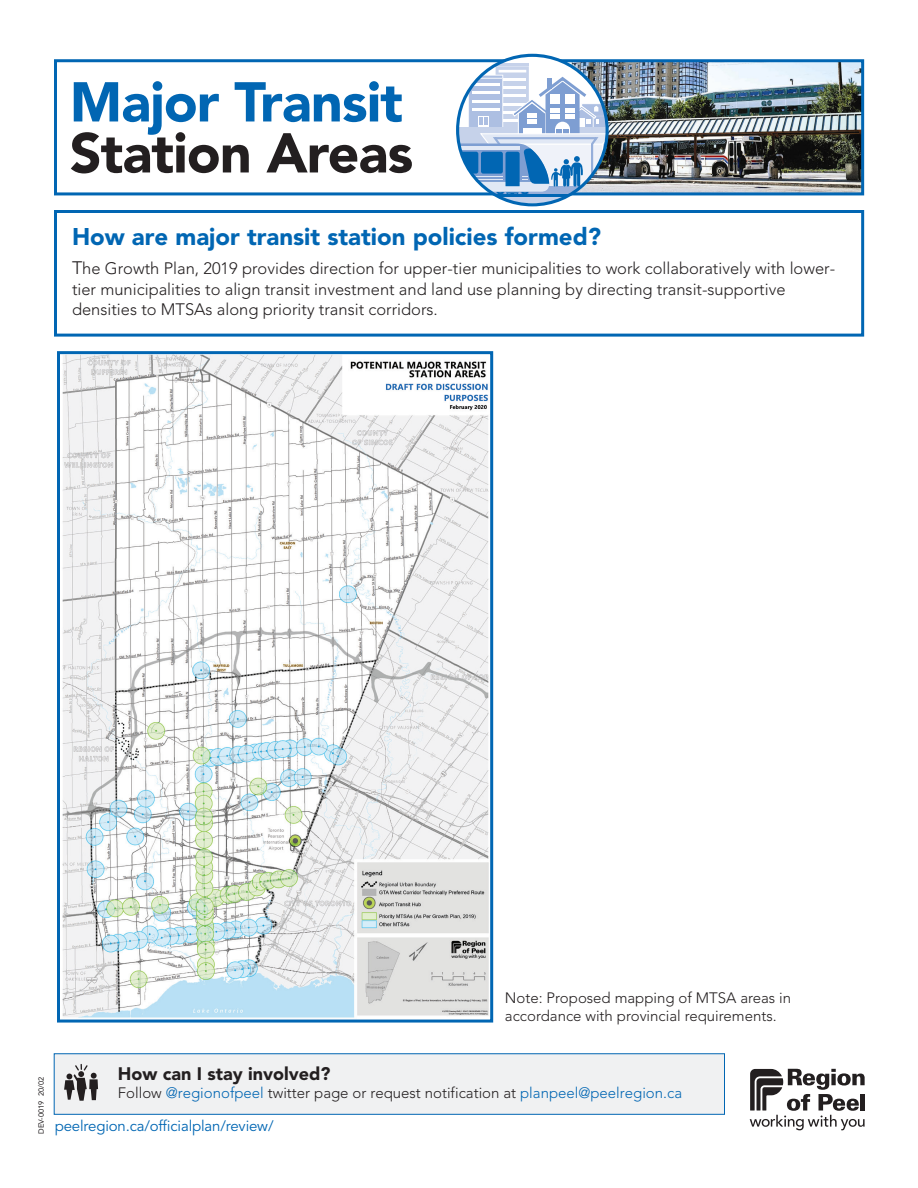
<style>
.page{position:relative;width:918px;height:1188px;background:#fff}
.page>*{position:absolute;margin:0;border:0;box-sizing:border-box;transform-origin:0 0}
.t1{font:900 55.5px/51px "Avenir LT Std";letter-spacing:-.015em;color:#0166b3}
.t2{font:900 24px "Avenir LT Std";color:#0166b3}
.t3{font:900 18px "Avenir LT Std";color:#231f20}
.t4{font:300 16.5px/20.1px "Avenir LT Std";color:#231f20}
.t5{font:300 15px/18px "Avenir LT Std";color:#231f20}
.t6{font:15px "Avenir LT Std";letter-spacing:-.01em;color:#0166b3}
.t7{font:7.5px "Avenir LT Std";color:#231f20}
.s1{color:#231f20}
.s2{font-size:18px}
.s3{color:#0166b3}
</style>
<div class="page">
<div style="left:54px;top:210px;width:810px;height:127px;background:#fff;border:3px solid #0166b3"></div>
<svg style="left:750px;top:1069px;width:115px;height:61px"></svg>
<div style="left:54px;top:1054px;width:671px;height:60px;background:#f0f1f2"></div>
<svg style="left:64px;top:1064px;width:34px;height:37px"></svg>
<img style="left:567px;top:63px;width:293px;height:128px">
<div style="left:54px;top:59px;width:810px;height:136px;border:3px solid #0166b3"></div>
<img style="left:62px;top:355px;width:427px;height:663px">
<div style="left:57px;top:351px;width:436px;height:672px;border:3px solid #0166b3"></div>
<hr style="left:496px;top:63px;width:33px;height:2px;background:#c6d2ea">
<svg style="left:496px;top:197px;width:73px;height:6px"></svg>
<svg style="left:458px;top:66px;width:149px;height:129px"></svg>
<hr style="left:458px;top:195px;width:149px;height:2px;background:#0166b3">
<div style="left:456px;top:54px;width:153px;height:152px;border:3px solid #0166b3;border-radius:50%"></div>
<p class="t1" style="left:70px;top:76px;width:345px">Major Transit<br><span class="s1">Station Areas</span></p>
<p class="t2" style="left:72px;top:223px;width:531px">How are major transit station policies formed?</p>
<p class="t4" style="left:72px;top:259px;width:765px"><span class="s2">T</span>he Growth Plan, 2019 provides direction for upper-tier municipalities to work collaboratively with lower&shy;tier municipalities to align transit investment and land use planning by directing transit-supportive densities to MTSAs along priority transit corridors.</p>
<p class="t5" style="left:505px;top:988px;width:288px">Note: Proposed mapping of MTSA areas in accordance with provincial requirements.</p>
<p class="t7" style="left:37px;top:1134px;width:58px;rotate:-90deg">DEV-0019 20/02</p>
<p class="t3" style="left:118px;top:1063px;width:214px">How can I stay involved?</p>
<p class="t5" style="left:118px;top:1084px;width:566px">Follow <span class="s3">@regionofpeel</span> twitter page or request notification at <span class="s3">planpeel@peelregion.ca</span></p>
<p class="t6" style="left:55px;top:1117px;width:220px">peelregion.ca/officialplan/review/</p>
</div>
